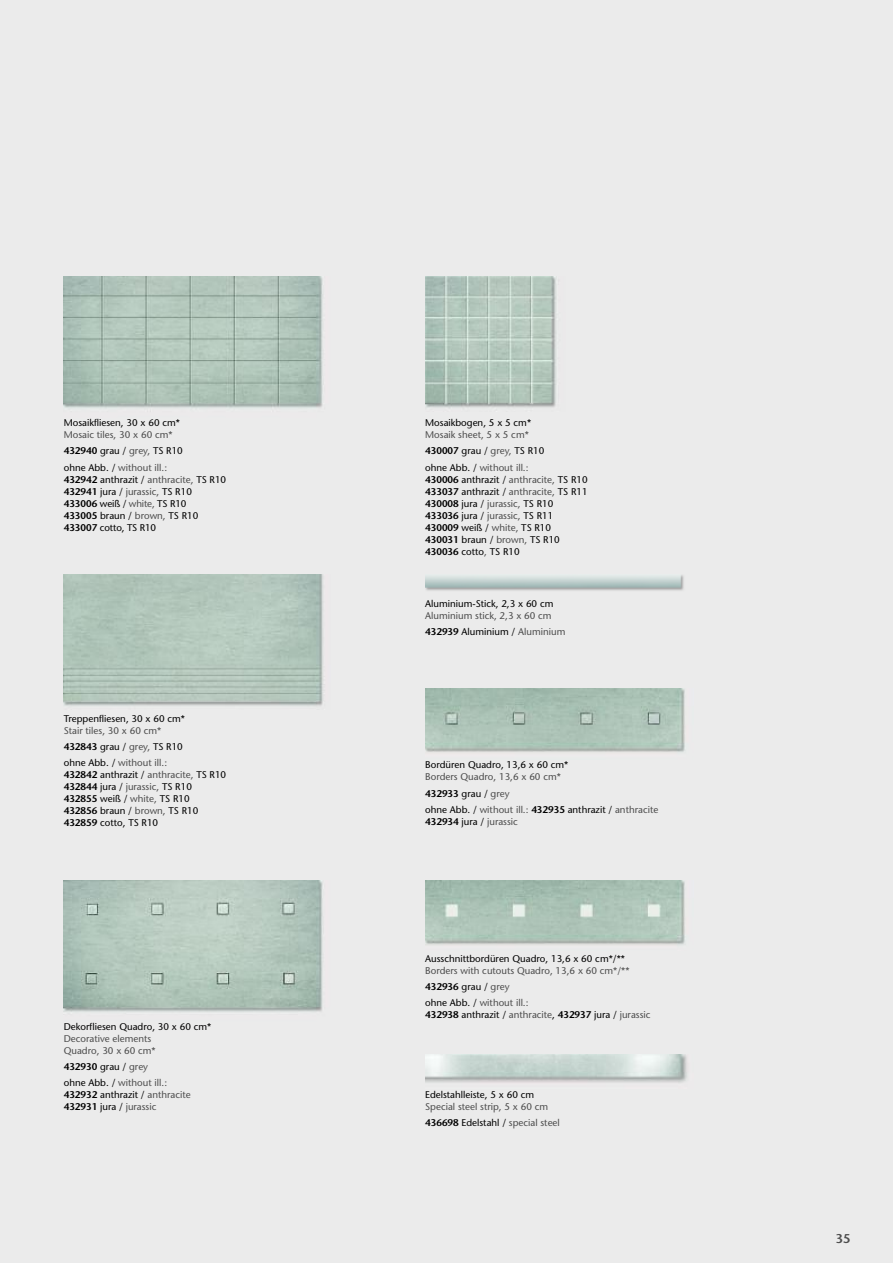
<style>
.page{position:relative;width:893px;height:1263px;background:#ebebeb}
.page>*{position:absolute;margin:0;border:0;box-sizing:border-box;transform-origin:0 0}
.t1{font:600 12.75px "Stone Sans";color:#4d4d4d}
.t2{font:9.75px/16.2px "Stone Sans";color:#4d4d4d}
.t3{font:9.75px/12px "Stone Sans";color:#000}
.s1{font-weight:600;color:#000}
.s2{color:#000}
.s3{font-weight:600}
.s4{color:#4d4d4d}
</style>
<div class="page">
<img style="left:64px;top:574px;width:260px;height:132px">
<img style="left:425px;top:575px;width:259px;height:16px">
<img style="left:425px;top:880px;width:260px;height:65px">
<img style="left:425px;top:689px;width:260px;height:63px">
<img style="left:425px;top:276px;width:131px;height:132px">
<img style="left:64px;top:276px;width:259px;height:132px">
<img style="left:64px;top:880px;width:259px;height:132px">
<img style="left:425px;top:1054px;width:262px;height:29px">
<p class="t3" style="left:64px;top:418px;width:118px">Mosaikfliesen, 30 x 60 cm*</p>
<p class="t2" style="left:64px;top:428px;width:121px">Mosaic tiles, 30 x 60 cm*<br><span class="s1">432940</span> <span class="s2">grau /</span> grey, <span class="s2">TS R10 ohne Abb. /</span> without ill.:</p>
<p class="t3" style="left:64px;top:474px;width:164px"><span class="s3">432942</span> anthrazit / <span class="s4">anthracite,</span> TS R10<br><span class="s3">432941</span> jura / <span class="s4">jurassic,</span> TS R10<br><span class="s3">433006</span> weiß / <span class="s4">white,</span> TS R10<br><span class="s3">433005</span> braun / <span class="s4">brown,</span> TS R10<br><span class="s3">433007</span> cotto, TS R10</p>
<p class="t3" style="left:64px;top:713px;width:123px">Treppenfliesen, 30 x 60 cm*</p>
<p class="t2" style="left:64px;top:723px;width:121px">Stair tiles, 30 x 60 cm*<br><span class="s1">432843</span> <span class="s2">grau /</span> grey, <span class="s2">TS R10 ohne Abb. /</span> without ill.:</p>
<p class="t3" style="left:64px;top:770px;width:164px"><span class="s3">432842</span> anthrazit / <span class="s4">anthracite,</span> TS R10<br><span class="s3">432844</span> jura / <span class="s4">jurassic,</span> TS R10<br><span class="s3">432855</span> weiß / <span class="s4">white,</span> TS R10<br><span class="s3">432856</span> braun / <span class="s4">brown,</span> TS R10<br><span class="s3">432859</span> cotto, TS R10</p>
<p class="t3" style="left:64px;top:1021px;width:149px">Dekorfliesen Quadro, 30 x 60 cm*</p>
<p class="t2" style="left:64px;top:1033px;width:93px;line-height:12px">Decorative elements<br>Quadro, 30 x 60 cm*</p>
<p class="t2" style="left:64px;top:1060px;width:105px"><span class="s1">432930</span> <span class="s2">grau /</span> grey <span class="s2">ohne Abb. /</span> without ill.:</p>
<p class="t2" style="left:64px;top:1090px;width:128px;line-height:12px"><span class="s1">432932</span> <span class="s2">anthrazit /</span> anthracite<br><span class="s1">432931</span> <span class="s2">jura /</span> jurassic</p>
<p class="t3" style="left:425px;top:418px;width:107px">Mosaikbogen, 5 x 5 cm*</p>
<p class="t2" style="left:425px;top:428px;width:121px">Mosaik sheet, 5 x 5 cm*<br><span class="s1">430007</span> <span class="s2">grau /</span> grey, <span class="s2">TS R10 ohne Abb. /</span> without ill.:</p>
<p class="t3" style="left:425px;top:474px;width:164px"><span class="s3">430006</span> anthrazit / <span class="s4">anthracite,</span> TS R10<br><span class="s3">433037</span> anthrazit / <span class="s4">anthracite,</span> TS R11<br><span class="s3">430008</span> jura / <span class="s4">jurassic,</span> TS R10<br><span class="s3">433036</span> jura / <span class="s4">jurassic,</span> TS R11<br><span class="s3">430009</span> weiß / <span class="s4">white,</span> TS R10<br><span class="s3">430031</span> braun / <span class="s4">brown,</span> TS R10<br><span class="s3">430036</span> cotto<span class="s4">,</span> TS R10</p>
<p class="t3" style="left:425px;top:598px;width:130px">Aluminium-Stick, 2,3 x 60 cm</p>
<p class="t2" style="left:425px;top:608px;width:142px">Aluminium stick, 2,3 x 60 cm<br><span class="s1">432939</span> <span class="s2">Aluminium /</span> Aluminium</p>
<p class="t3" style="left:425px;top:760px;width:145px">Bordüren Quadro, 13,6 x 60 cm*</p>
<p class="t2" style="left:425px;top:770px;width:235px">Borders Quadro, 13,6 x 60 cm*<br><span class="s1">432933</span> <span class="s2">grau /</span> grey<br><span class="s2">ohne Abb. /</span> without ill.: <span class="s1">432935</span> <span class="s2">anthrazit /</span> anthracite</p>
<p class="t2" style="left:425px;top:814px;width:94px"><span class="s1">432934</span> <span class="s2">jura /</span> jurassic</p>
<p class="t3" style="left:425px;top:953px;width:201px">Ausschnittbordüren Quadro, 13,6 x 60 cm*/**</p>
<p class="t2" style="left:425px;top:963px;width:206px">Borders with cutouts Quadro, 13,6 x 60 cm*/**<br><span class="s1">432936</span> <span class="s2">grau /</span> grey<br><span class="s2">ohne Abb. /</span> without ill.:</p>
<p class="t2" style="left:425px;top:1008px;width:227px"><span class="s1">432938</span> <span class="s2">anthrazit /</span> anthracite<span class="s2">,</span> <span class="s1">432937</span> <span class="s2">jura /</span> jurassic</p>
<p class="t3" style="left:425px;top:1089px;width:110px">Edelstahlleiste, 5 x 60 cm</p>
<p class="t2" style="left:425px;top:1099px;width:136px">Special steel strip, 5 x 60 cm<br><span class="s1">436698</span> <span class="s2">Edelstahl /</span> special steel</p>
<h1 class="t1" style="left:836px;top:1233px;width:16px">35</h1>
</div>
